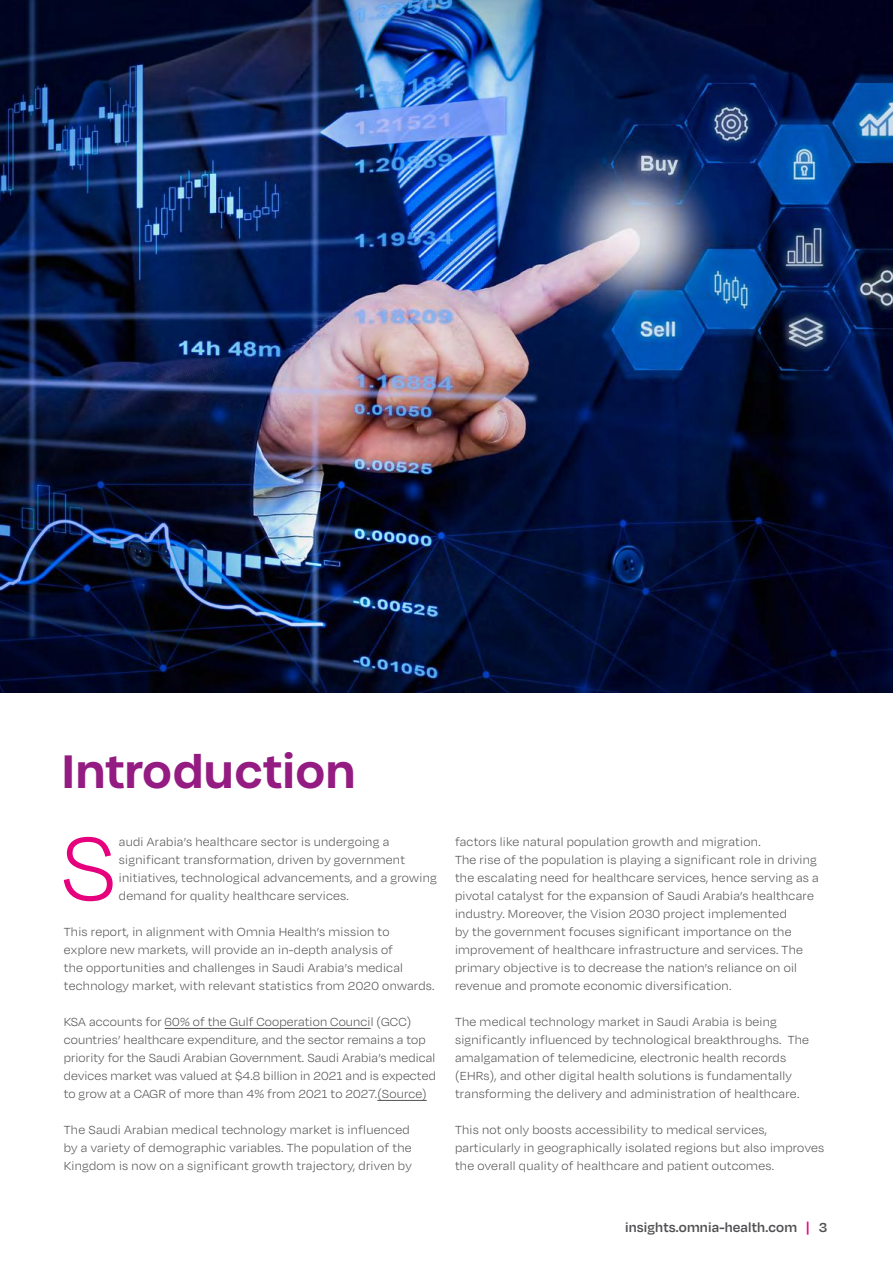
<style>
.page{position:relative;width:893px;height:1263px;background:#fff}
.page>*{position:absolute;margin:0;border:0;box-sizing:border-box;transform-origin:0 0}
.t1{font:300 103.5px "Degular";color:#e6007d}
.t2{font:600 45px "Urbane";color:#941b81}
.t3{font:600 15px "Degular";letter-spacing:.01em;color:#504f52}
.t4{font:300 13.5px/18px "Degular";letter-spacing:.02em;color:#504f52}
.s1{color:#e6007d}
</style>
<div class="page">
<hr style="left:165px;top:1028px;width:206px;height:1px;background:#504f52">
<hr style="left:377px;top:1100px;width:50px;height:1px;background:#504f52">
<img style="left:0;top:0;width:893px;height:693px">
<h2 class="t2" style="left:62px;top:741px;width:296px">Introduction</h2>
<h1 class="t1" style="left:60px;top:807px;width:58px">S</h1>
<p class="t4" style="left:119px;top:832px;width:272px">audi Arabia s’ healthcare sector is undergoing a</p>
<p class="t4" style="left:119px;top:850px;width:319px">significant transformation, driven by government initiatives, technological advancements, and a growing demand for quality healthcare services.</p>
<p class="t4" style="left:64px;top:922px;width:372px">This report in, alignment with Omnia Health s’ mission to explore new markets, will provide an in-depth analysis of<br>the opportunities and challenges in Saudi Arabia s’ medical technology market, with relevant statistics from 2020 onwards.</p>
<p class="t4" style="left:64px;top:1012px;width:374px">KSA accounts for 60% of the Gulf Cooperation Council (GCC( countries’ healthcare expenditure, and the sector remains a top priority for the Saudi Arabian Government. Saudi Arabias’ medical devices market was valued at $4.8 billion in 2021 and is expected to grow at a CAGR of more than 4% from 2021 to 2027.(Source(</p>
<p class="t4" style="left:64px;top:1120px;width:349px">The Saudi Arabian medical technology market is influenced by a variety of demographic variables. The population of the<br>Kingdom is now on a significant growth trajectory, driven by</p>
<p class="t4" style="left:455px;top:832px;width:365px">factors like natural population growth and migration.<br>The rise of the population is playing a significant role in driving the escalating need for healthcare services, hence serving as a pivotal catalyst for the expansion of Saudi Arabia s’ healthcare industry. Moreover, the Vision 2030 project implemented<br>by the government focuses significant importance on the improvement of healthcare infrastructure and services. The primary objective is to decrease the nation s’ reliance on oil revenue and promote economic diversification.</p>
<p class="t4" style="left:455px;top:1012px;width:323px">The medical technology market in Saudi Arabia is being</p>
<p class="t4" style="left:788px;top:1030px;width:23px">The</p>
<p class="t4" style="left:455px;top:1030px;width:346px">significantly influenced by technological breakthroughs. amalgamation of telemedicine, electronic health records (EHRs ,) and other digital health solutions is fundamentally transforming the delivery and administration of healthcare.</p>
<p class="t4" style="left:455px;top:1120px;width:371px">This not only boosts accessibility to medical services, particularly in geographically isolated regions but also improves the overall quality of healthcare and patient outcomes.</p>
<p class="t3" style="left:625px;top:1218px;width:174px">insights.omnia-health.com</p>
<p class="t3" style="left:806px;top:1218px;width:22px">3<span class="s1">|</span></p>
</div>
